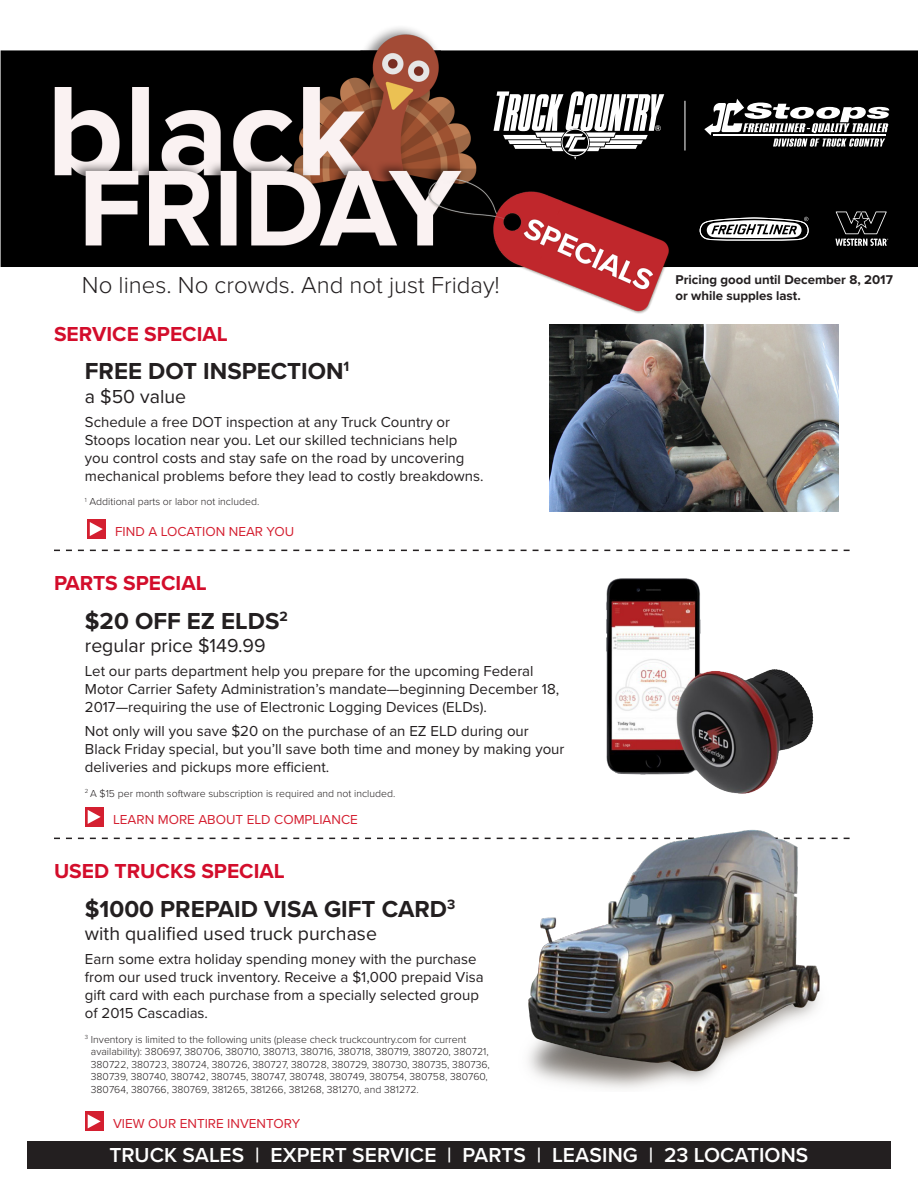
<style>
.page{position:relative;width:918px;height:1188px;background:#fff}
.page>*{position:absolute;margin:0;border:0;box-sizing:border-box;transform-origin:0 0}
.t1{font:700 24px "Proxima Nova";color:#231f20}
.t2{font:300 24px "Proxima Nova";color:#231f20}
.t3{font:600 21px "Proxima Nova";letter-spacing:.005em;color:#fff}
.t4{font:700 21px "Proxima Nova";color:#d30d2b}
.t5{font:19.5px "Proxima Nova";color:#231f20}
.t6{font:15px/18px "Proxima Nova";color:#231f20}
.t7{font:13.5px "Proxima Nova";color:#d41f30}
.t8{font:700 13.2px/15.9px "Proxima Nova";color:#231f20}
.t9{font:300 10.5px/12.6px "Proxima Nova";color:#231f20}
</style>
<div class="page">
<svg style="left:54px;top:838px;width:796px;height:1px"></svg>
<img style="left:514px;top:829px;width:318px;height:260px">
<div style="left:27px;top:1142px;width:864px;height:27px;background:#231f20"></div>
<img style="left:0;top:27px;width:918px;height:306px">
<svg style="left:494px;top:91px;width:170px;height:69px"></svg>
<svg style="left:704px;top:99px;width:186px;height:48px"></svg>
<hr style="left:714px;top:135px;width:172px;height:1px;background:#fff">
<hr style="left:685px;top:101px;width:1px;height:50px;background:#fff">
<svg style="left:700px;top:217px;width:109px;height:24px"></svg>
<svg style="left:835px;top:212px;width:53px;height:34px;background:#343434"></svg>
<img style="left:550px;top:324px;width:289px;height:188px">
<svg style="left:54px;top:550px;width:796px;height:1px"></svg>
<img style="left:606px;top:578px;width:208px;height:216px">
<div style="left:87px;top:519px;width:19px;height:20px;background:#d41f30"></div>
<svg style="left:90px;top:522px;width:13px;height:14px"></svg>
<div style="left:85px;top:807px;width:19px;height:20px;background:#d41f30"></div>
<svg style="left:88px;top:810px;width:13px;height:14px"></svg>
<div style="left:85px;top:1112px;width:19px;height:19px;background:#d41f30"></div>
<svg style="left:88px;top:1114px;width:13px;height:14px"></svg>
<p class="t2" style="left:82px;top:270px;width:419px">No lines. No crowds. And not just Friday!</p>
<p class="t4" style="left:54px;top:321px;width:175px">SERVICE SPECIAL</p>
<p class="t1" style="left:85px;top:357px;width:266px">FREE DOT INSPECTION<sup>1</sup></p>
<p class="t5" style="left:85px;top:385px;width:103px">a $50 value</p>
<p class="t6" style="left:85px;top:413px;width:400px">Schedule a free DOT inspection at any Truck Country or Stoops location near you. Let our skilled technicians help you control costs and stay safe on the road by uncovering mechanical problems before they lead to costly breakdowns.</p>
<p class="t9" style="left:85px;top:496px;width:176px"><sup>1</sup> Additional parts or labor not included.</p>
<p class="t7" style="left:115px;top:523px;width:181px">FIND A LOCATION NEAR YOU</p>
<p class="t4" style="left:54px;top:570px;width:154px">PARTS SPECIAL</p>
<p class="t1" style="left:85px;top:606px;width:204px">$20 OFF EZ ELDS<sup>2</sup></p>
<p class="t5" style="left:85px;top:634px;width:182px">regular price $149.99</p>
<p class="t6" style="left:85px;top:662px;width:476px">Let our parts department help you prepare for the upcoming Federal<br>Motor Carrier Safety Administration’s mandate—beginning December 18,<br>2017—requiring the use of Electronic Logging Devices (ELDs).</p>
<p class="t6" style="left:85px;top:722px;width:481px">Not only will you save $20 on the purchase of an EZ ELD during our<br>Black Friday special, but you’ll save both time and money by making your deliveries and pickups more efficient.</p>
<p class="t9" style="left:85px;top:787px;width:312px"><sup>2</sup> A $15 per month software subscription is required and not included.</p>
<p class="t7" style="left:113px;top:811px;width:246px">LEARN MORE ABOUT ELD COMPLIANCE</p>
<p class="t4" style="left:54px;top:858px;width:232px">USED TRUCKS SPECIAL</p>
<p class="t1" style="left:85px;top:894px;width:372px">$1000 PREPAID VISA GIFT CARD<sup>3</sup></p>
<p class="t5" style="left:85px;top:922px;width:294px">with qualified used truck purchase</p>
<p class="t6" style="left:85px;top:950px;width:400px">Earn some extra holiday spending money with the purchase from our used truck inventory. Receive a $1,000 prepaid Visa gift card with each purchase from a specially selected group of 2015 Cascadias.</p>
<p class="t9" style="left:91px;top:1033px;width:400px;text-indent:-6px"><sup>3</sup> Inventory is limited to the following units (please check truckcountry.com for current availability): 380697, 380706, 380710, 380713, 380716, 380718, 380719, 380720, 380721, 380722, 380723, 380724, 380726, 380727, 380728, 380729, 380730, 380735, 380736, 380739, 380740, 380742, 380745, 380747, 380748, 380749, 380754, 380758, 380760, 380764, 380766, 380769, 381265, 381266, 381268, 381270, and 381272.</p>
<p class="t7" style="left:113px;top:1116px;width:189px">VIEW OUR ENTIRE INVENTORY</p>
<p class="t8" style="left:676px;top:272px;width:219px">Pricing good until December 8, 2017 or while supples last.</p>
<p class="t3" style="left:110px;top:1143px;width:700px">TRUCK SALES | EXPERT SERVICE | PARTS | LEASING | 23 LOCATIONS</p>
</div>
